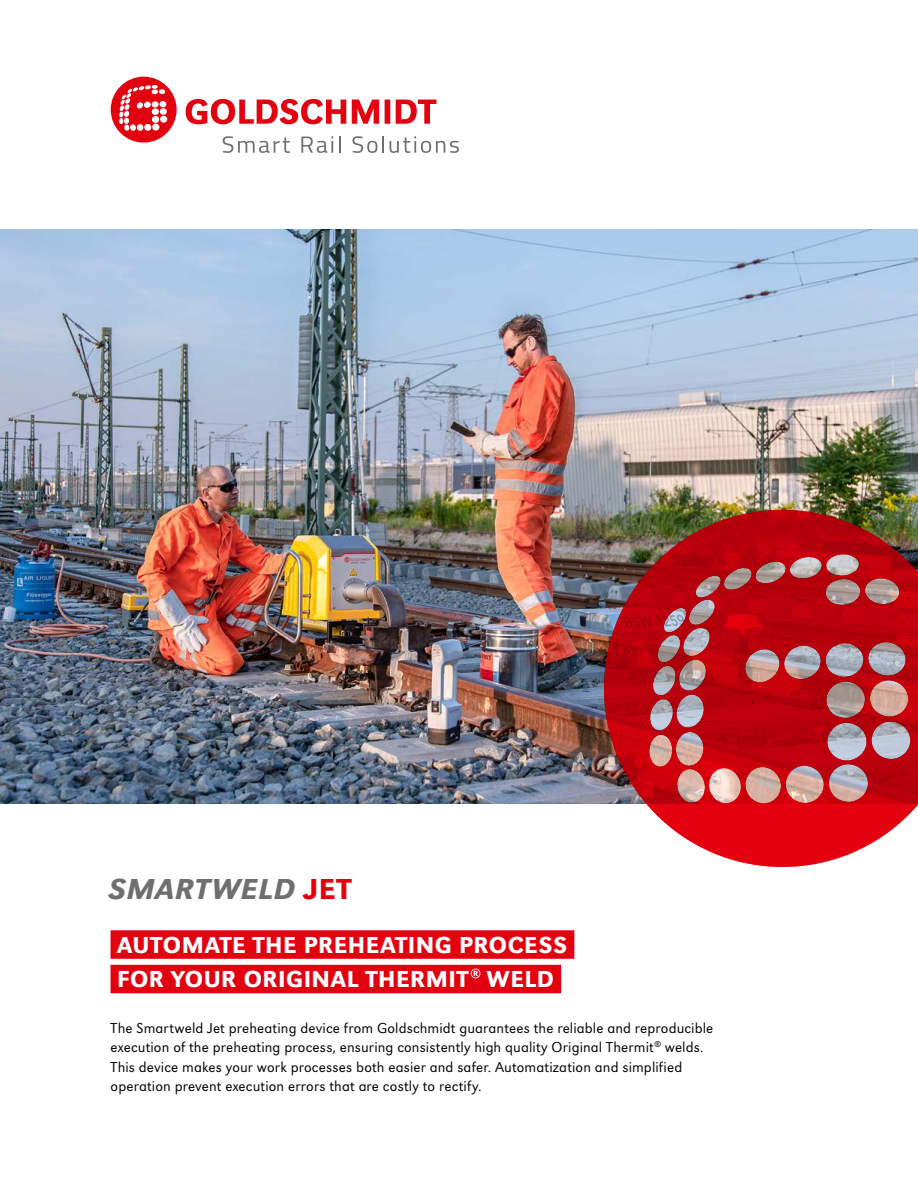
<style>
.page{position:relative;width:918px;height:1188px;background:#fff}
.page>*{position:absolute;margin:0;border:0;box-sizing:border-box;transform-origin:0 0}
.t1{font:30px "URW Grotesk Med Ita";letter-spacing:.02em;color:#6f6f6e}
.t2{font:500 24px/34.5px "URW Grotesk";letter-spacing:.02em;color:#fff}
.t3{font:300 15px/19.2px "URW Grotesk";letter-spacing:.01em;color:#000}
.s1{font-family:"URW Grotesk";font-weight:500;color:#e3000f}
</style>
<div class="page">
<img style="left:0;top:230px;width:918px;height:574px">
<svg style="left:186px;top:99px;width:250px;height:25px"></svg>
<svg style="left:111px;top:77px;width:66px;height:66px"></svg>
<svg style="left:223px;top:136px;width:67px;height:17px"></svg>
<svg style="left:301px;top:136px;width:32px;height:17px"></svg>
<svg style="left:339px;top:136px;width:1px;height:17px"></svg>
<svg style="left:352px;top:136px;width:32px;height:17px"></svg>
<svg style="left:390px;top:136px;width:69px;height:17px"></svg>
<img style="left:604px;top:510px;width:314px;height:357px">
<div style="left:111px;top:930px;width:463px;height:29px;background:#e3000f"></div>
<div style="left:111px;top:965px;width:450px;height:28px;background:#e3000f"></div>
<svg style="left:471px;top:969px;width:9px;height:9px"></svg>
<h1 class="t1" style="left:108px;top:872px;width:244px">SMARTWELD <span class="s1">JET</span></h1>
<h2 class="t2" style="left:117px;top:927px;width:452px">AUTOMATE THE PREHEATING PROCESS<br>FOR YOUR ORIGINAL THERMIT WELD</h2>
<p class="t3" style="left:111px;top:1019px;width:604px">The Smartweld Jet preheating device from Goldschmidt guarantees the reliable and reproducible execution of the preheating process, ensuring consistently high quality Original Thermit<sup>®</sup> welds.<br>This device makes your work processes both easier and safer. Automatization and simplified operation prevent execution errors that are costly to rectify.</p>
</div>
